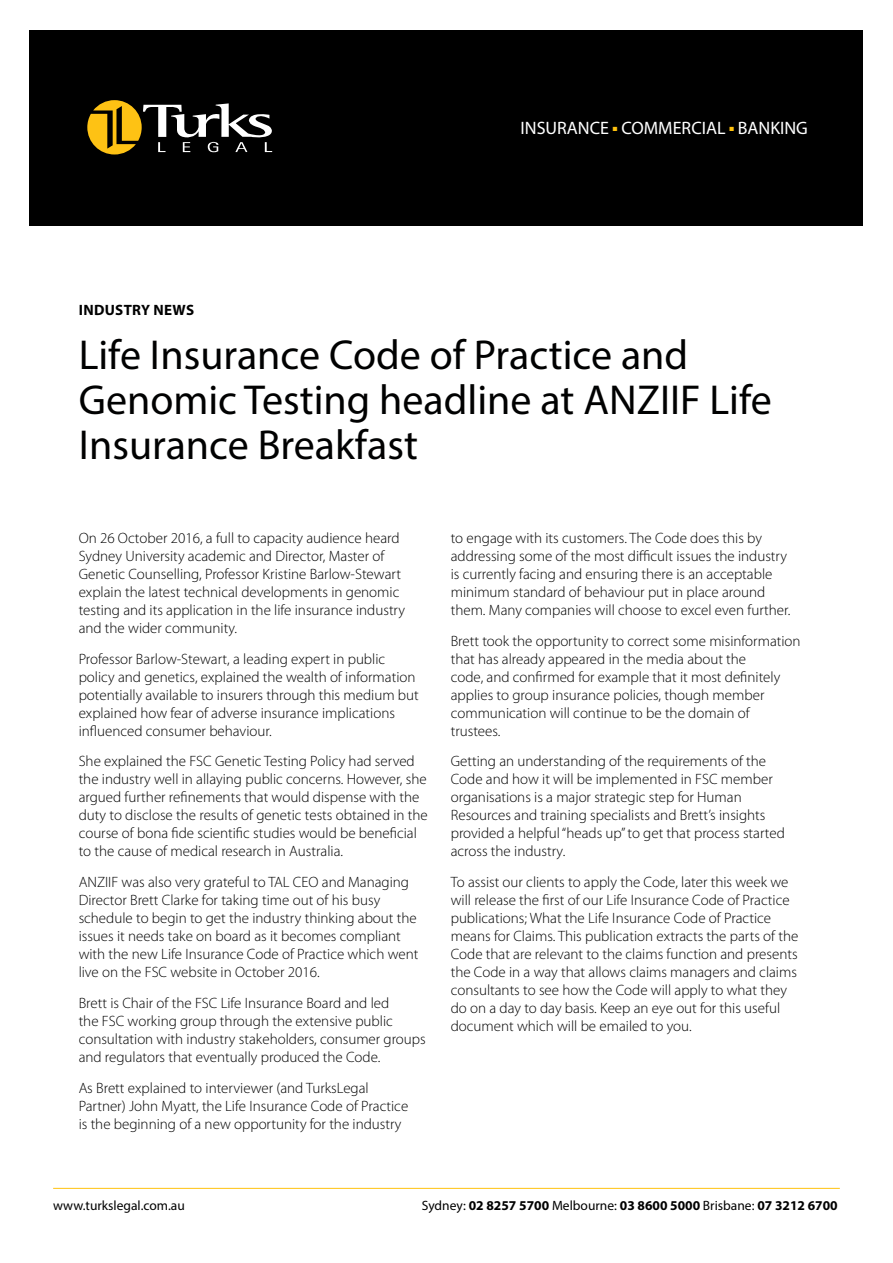
<style>
.page{position:relative;width:893px;height:1263px;background:#fff}
.page>*{position:absolute;margin:0;border:0;box-sizing:border-box;transform-origin:0 0}
.t1{font:42px/45px "Myriad Pro";color:#000101}
.t2{font:18px "Myriad Pro";color:#fff}
.t3{font:300 15px/18px "Myriad Pro";color:#000}
.t4{font:700 15px "Myriad Pro";letter-spacing:.02em;color:#000}
.t5{font:700 13.5px "Myriad Pro";color:#000}
.t6{font:13.5px "Myriad Pro";color:#000}
.s1{font-weight:400}
</style>
<div class="page">
<div style="left:30px;top:30px;width:833px;height:195px;background:#000"></div>
<svg style="left:87px;top:100px;width:186px;height:54px"></svg>
<hr style="left:53px;top:1188px;width:787px;height:1px;background:#ffc20e">
<p class="t2" style="left:520px;top:116px;width:289px">INSURANCE <sup>■</sup> COMMERCIAL <sup>■</sup> BANKING</p>
<p class="t4" style="left:79px;top:300px;width:117px">INDUSTRY NEWS</p>
<h1 class="t1" style="left:79px;top:332px;width:695px">Life Insurance Code of Practice and<br>Genomic Testing headline at ANZIIF Life<br>Insurance Breakfast</h1>
<p class="t3" style="left:79px;top:529px;width:328px">On 26 October 2016, a full to capacity audience heard Sydney University academic and Director, Master of Genetic Counselling, Professor Kristine Barlow-Stewart explain the latest technical developments in genomic testing and its application in the life insurance industry and the wider community.</p>
<p class="t3" style="left:79px;top:650px;width:342px">Professor Barlow-Stewart, a leading expert in public policy and genetics, explained the wealth of information potentially available to insurers through this medium but explained how fear of adverse insurance implications influenced consumer behaviour.</p>
<p class="t3" style="left:79px;top:752px;width:351px">She explained the FSC Genetic Testing Policy had served the industry well in allaying public concerns. However, she argued further refinements that would dispense with the duty to disclose the results of genetic tests obtained in the course of bona fide scientific studies would be beneficial to the cause of medical research in Australia.</p>
<p class="t3" style="left:79px;top:873px;width:341px">ANZIIF was also very grateful to TAL CEO and Managing Director Brett Clarke for taking time out of his busy schedule to begin to get the industry thinking about the issues it needs take on board as it becomes compliant with the new Life Insurance Code of Practice which went live on the FSC website in October 2016.</p>
<p class="t3" style="left:79px;top:994px;width:349px">Brett is Chair of the FSC Life Insurance Board and led<br>the FSC working group through the extensive public consultation with industry stakeholders, consumer groups and regulators that eventually produced the Code.</p>
<p class="t3" style="left:79px;top:1079px;width:331px">As Brett explained to interviewer (and TurksLegal<br>Partner) John Myatt, the Life Insurance Code of Practice is the beginning of a new opportunity for the industry</p>
<p class="t3" style="left:451px;top:529px;width:341px">to engage with its customers. The Code does this by addressing some of the most difficult issues the industry is currently facing and ensuring there is an acceptable minimum standard of behaviour put in place around them. Many companies will choose to excel even further.</p>
<p class="t3" style="left:451px;top:632px;width:351px">Brett took the opportunity to correct some misinformation that has already appeared in the media about the<br>code, and confirmed for example that it most definitely applies to group insurance policies, though member communication will continue to be the domain of trustees.</p>
<p class="t3" style="left:451px;top:752px;width:336px">Getting an understanding of the requirements of the Code and how it will be implemented in FSC member organisations is a major strategic step for Human Resources and training specialists and Brett’s insights provided a helpful “heads up” to get that process started across the industry.</p>
<p class="t3" style="left:451px;top:873px;width:349px">To assist our clients to apply the Code, later this week we will release the first of our Life Insurance Code of Practice publications; What the Life Insurance Code of Practice means for Claims. This publication extracts the parts of the Code that are relevant to the claims function and presents the Code in a way that allows claims managers and claims consultants to see how the Code will apply to what they do on a day to day basis. Keep an eye out for this useful document which will be emailed to you.</p>
<p class="t6" style="left:53px;top:1197px;width:133px">www.turkslegal.com.au</p>
<p class="t5" style="left:422px;top:1196px;width:417px"><span class="s1">Sydney:</span> 02 8257 5700 <span class="s1">Melbourne:</span> 03 8600 5000 <span class="s1">Brisbane:</span> 07 3212 6700</p>
</div>
